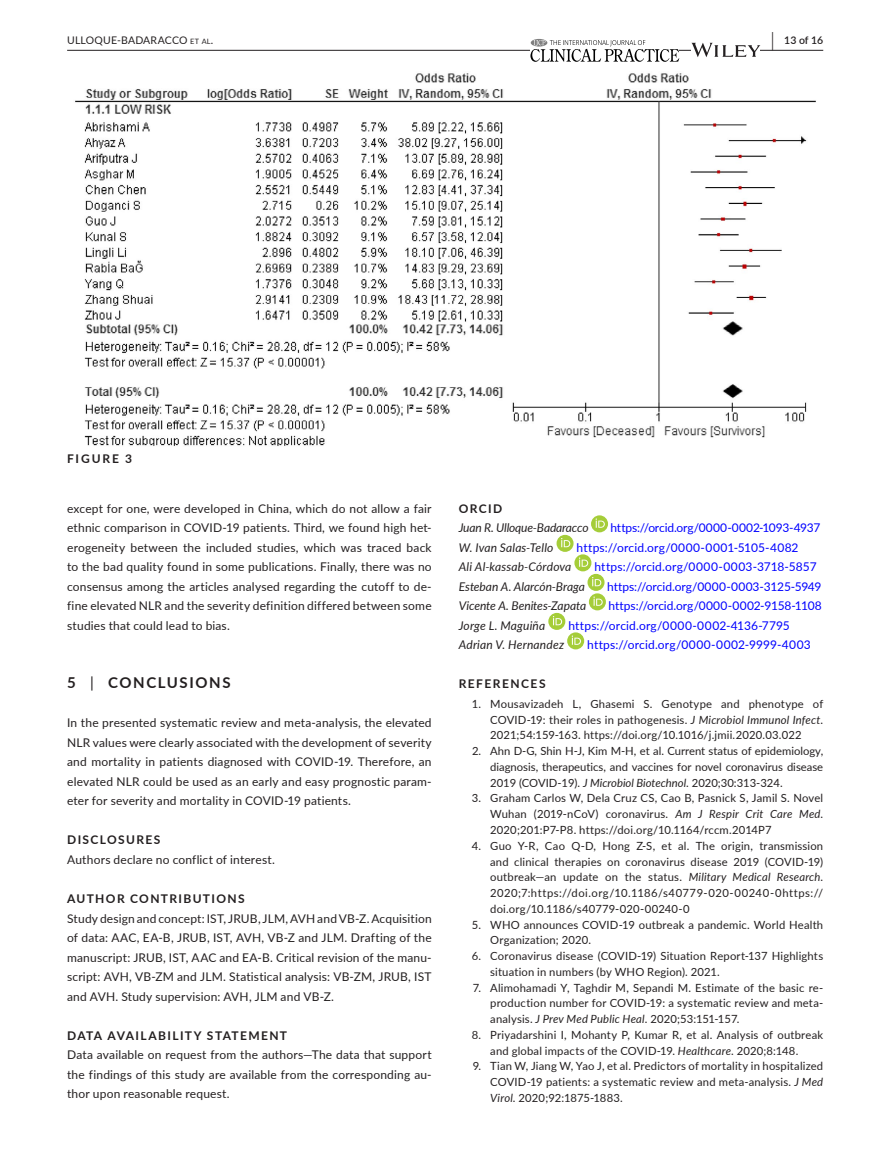
<style>
.page{position:relative;width:893px;height:1174px;background:#fff}
.page>*{position:absolute;margin:0;border:0;box-sizing:border-box;transform-origin:0 0}
.t1{font:600 19.5px "Lato";color:#231f20;scale:.48 1}
.t2{font:700 15px "Lato";letter-spacing:.11em;color:#231f20}
.t3{font:12px/19.5px "Lato";letter-spacing:.015em;color:#231f20;text-align:justify}
.t4{font:12px "Lato";letter-spacing:.01em;color:#00f}
.t5{font:italic 12px "Lato";color:#231f20}
.t6{font:700 12px "Lato";letter-spacing:.115em;color:#231f20}
.t7{font:12px "Lato";letter-spacing:-.015em;color:#00f}
.t8{font:11.25px/15.8px "Lato";letter-spacing:.015em;color:#231f20;text-align:justify}
.t9{font:10.5px "Lato";letter-spacing:.015em;color:#231f20}
.t10{font:600 10.5px "Lato";color:#231f20}
.s1{font-size:7.35px}
.s2{font-weight:400}
.s3{font-style:italic}
</style>
<div class="page">
<hr style="left:67px;top:50px;width:756px;height:1px;background:#231f20">
<svg style="left:530px;top:40px;width:149px;height:22px"></svg>
<svg style="left:691px;top:43px;width:69px;height:14px"></svg>
<svg style="left:591px;top:515px;width:17px;height:17px"></svg>
<svg style="left:596px;top:518px;width:9px;height:10px"></svg>
<svg style="left:556px;top:535px;width:18px;height:17px"></svg>
<svg style="left:561px;top:538px;width:9px;height:9px"></svg>
<div style="left:574px;top:554px;width:17px;height:17px;background:#a5cd39;border-radius:50%"></div>
<svg style="left:579px;top:557px;width:9px;height:10px"></svg>
<svg style="left:587px;top:574px;width:17px;height:17px"></svg>
<svg style="left:592px;top:577px;width:9px;height:9px"></svg>
<div style="left:589px;top:593px;width:17px;height:17px;background:#a5cd39;border-radius:50%"></div>
<svg style="left:593px;top:596px;width:10px;height:10px"></svg>
<div style="left:548px;top:613px;width:17px;height:17px;background:#a5cd39;border-radius:50%"></div>
<svg style="left:553px;top:616px;width:9px;height:9px"></svg>
<svg style="left:567px;top:632px;width:17px;height:17px"></svg>
<svg style="left:572px;top:635px;width:9px;height:10px"></svg>
<img style="left:75px;top:73px;width:741px;height:373px">
<h1 class="t1" style="left:771px;top:26px;width:7px">|</h1>
<p class="t9" style="left:67px;top:33px;width:148px">ULLOQUE-BADARACCO <span class="s1">et al</span>.</p>
<p class="t10" style="left:784px;top:33px;width:40px">13 of 16</p>
<p class="t6" style="left:67px;top:450px;width:67px">FIGURE 3</p>
<p class="t3" style="left:67px;top:498px;width:366px">except for one, were developed in China, which do not allow a fair ethnic comparison in COVID-19 patients. Third, we found high het&shy;erogeneity between the included studies, which was traced back to the bad quality found in some publications. Finally, there was no consensus among the articles analysed regarding the cutoff to de&shy;fine elevated NLR and the severity definition differed between some studies that could lead to bias.</p>
<h2 class="t2" style="left:67px;top:672px;width:165px">5 <span class="s2">|</span> CONCLUSIONS</h2>
<p class="t3" style="left:67px;top:713px;width:366px">In the presented systematic review and meta-analysis, the elevated NLR values were clearly associated with the development of severity and mortality in patients diagnosed with COVID-19. Therefore, an elevated NLR could be used as an early and easy prognostic param&shy;eter for severity and mortality in COVID-19 patients.</p>
<p class="t6" style="left:67px;top:831px;width:95px">DISCLOSURES</p>
<p class="t3" style="left:67px;top:849px;width:209px">Authors declare no conflict of interest.</p>
<p class="t6" style="left:67px;top:889px;width:179px">AUTHOR CONTRIBUTIONS</p>
<p class="t3" style="left:67px;top:908px;width:366px">Study design and concept: IST, JRUB, JLM, AVH and VB-Z. Acquisition of data: AAC, EA-B, JRUB, IST, AVH, VB-Z and JLM. Drafting of the manuscript: JRUB, IST, AAC and EA-B. Critical revision of the manu&shy;script: AVH, VB-ZM and JLM. Statistical analysis: VB-ZM, JRUB, IST and AVH. Study supervision: AVH, JLM and VB-Z.</p>
<p class="t6" style="left:67px;top:1026px;width:221px">DATA AVAILABILITY STATEMENT</p>
<p class="t3" style="left:67px;top:1044px;width:366px">Data available on request from the authors—The data that support the findings of this study are available from the corresponding au&shy;thor upon reasonable request.</p>
<p class="t6" style="left:459px;top:499px;width:45px">ORCID</p>
<p class="t5" style="left:459px;top:519px;width:131px">Juan R. Ulloque-Badaracco</p>
<p class="t7" style="left:610px;top:519px;width:211px">https://orcid.org/0000-0002-1093-4937</p>
<p class="t5" style="left:459px;top:539px;width:96px">W. Ivan Salas-Tello</p>
<p class="t4" style="left:577px;top:539px;width:223px">https://orcid.org/0000-0001-5105-4082</p>
<p class="t5" style="left:459px;top:558px;width:114px">Ali Al-kassab-Córdova</p>
<p class="t4" style="left:594px;top:558px;width:224px">https://orcid.org/0000-0003-3718-5857</p>
<p class="t5" style="left:459px;top:578px;width:128px">Esteban A. Alarcón-Braga</p>
<p class="t4" style="left:607px;top:578px;width:216px">https://orcid.org/0000-0003-3125-5949</p>
<p class="t5" style="left:459px;top:597px;width:129px">Vicente A. Benites-Zapata</p>
<p class="t4" style="left:608px;top:597px;width:215px">https://orcid.org/0000-0002-9158-1108</p>
<p class="t5" style="left:459px;top:617px;width:88px">Jorge L. Maguiña</p>
<p class="t4" style="left:568px;top:617px;width:223px">https://orcid.org/0000-0002-4136-7795</p>
<p class="t5" style="left:459px;top:636px;width:107px">Adrian V. Hernandez</p>
<p class="t4" style="left:587px;top:636px;width:225px">https://orcid.org/0000-0002-9999-4003</p>
<p class="t6" style="left:459px;top:675px;width:88px">REFERENCES</p>
<p class="t8" style="left:490px;top:695px;width:335px;text-indent:-18px">1. Mousavizadeh L, Ghasemi S. Genotype and phenotype of COVID-19: their roles in pathogenesis. <span class="s3">J Microbiol Immunol Infect</span>.<br>2021;54:159-163. https://doi.org/10.1016/j.jmii.2020.03.022</p>
<p class="t8" style="left:490px;top:742px;width:335px;text-indent:-18px">2. Ahn D-G, Shin H-J, Kim M-H, et al. Current status of epidemiology, diagnosis, therapeutics, and vaccines for novel coronavirus disease 2019 (COVID-19). <span class="s3">J Microbiol Biotechnol</span>. 2020;30:313-324.</p>
<p class="t8" style="left:490px;top:790px;width:335px;text-indent:-18px">3. Graham Carlos W, Dela Cruz CS, Cao B, Pasnick S, Jamil S. Novel Wuhan (2019-nCoV) coronavirus. <span class="s3">Am J Respir Crit Care Med</span>.<br>2020;201:P7-P8. https://doi.org/10.1164/rccm.2014P7</p>
<p class="t8" style="left:490px;top:837px;width:335px;text-indent:-18px">4. Guo Y-R, Cao Q-D, Hong Z-S, et al. The origin, transmission and clinical therapies on coronavirus disease 2019 (COVID-19) outbreak—an update on the status. <span class="s3">Military Medical Research</span>.<br>2020;7:https://doi.org/10.1186/s40779-020-00240-0https:// doi.org/10.1186/s40779-020-00240-0</p>
<p class="t8" style="left:490px;top:916px;width:335px;text-indent:-18px">5. WHO announces COVID-19 outbreak a pandemic. World Health<br>Organization; 2020.</p>
<p class="t8" style="left:490px;top:947px;width:335px;text-indent:-18px">6. Coronavirus disease (COVID-19) Situation Report-137 Highlights situation in numbers (by WHO Region). 2021.</p>
<p class="t8" style="left:490px;top:979px;width:335px;text-indent:-17px">7. Alimohamadi Y, Taghdir M, Sepandi M. Estimate of the basic re&shy;production number for COVID-19: a systematic review and meta&shy;analysis. <span class="s3">J Prev Med Public Heal</span>. 2020;53:151-157.</p>
<p class="t8" style="left:472px;top:1026px;width:353px;text-align:center">8. Priyadarshini I, Mohanty P, Kumar R, et al. Analysis of outbreak and global impacts of the COVID-19. <span class="s3">Healthcare</span>. 2020;8:148.</p>
<p class="t8" style="left:490px;top:1057px;width:335px;text-indent:-17px">9. Tian W, Jiang W, Yao J, et al. Predictors of mortality in hospitalized COVID-19 patients: a systematic review and meta-analysis. <span class="s3">J Med Virol</span>. 2020;92:1875-1883.</p>
</div>
